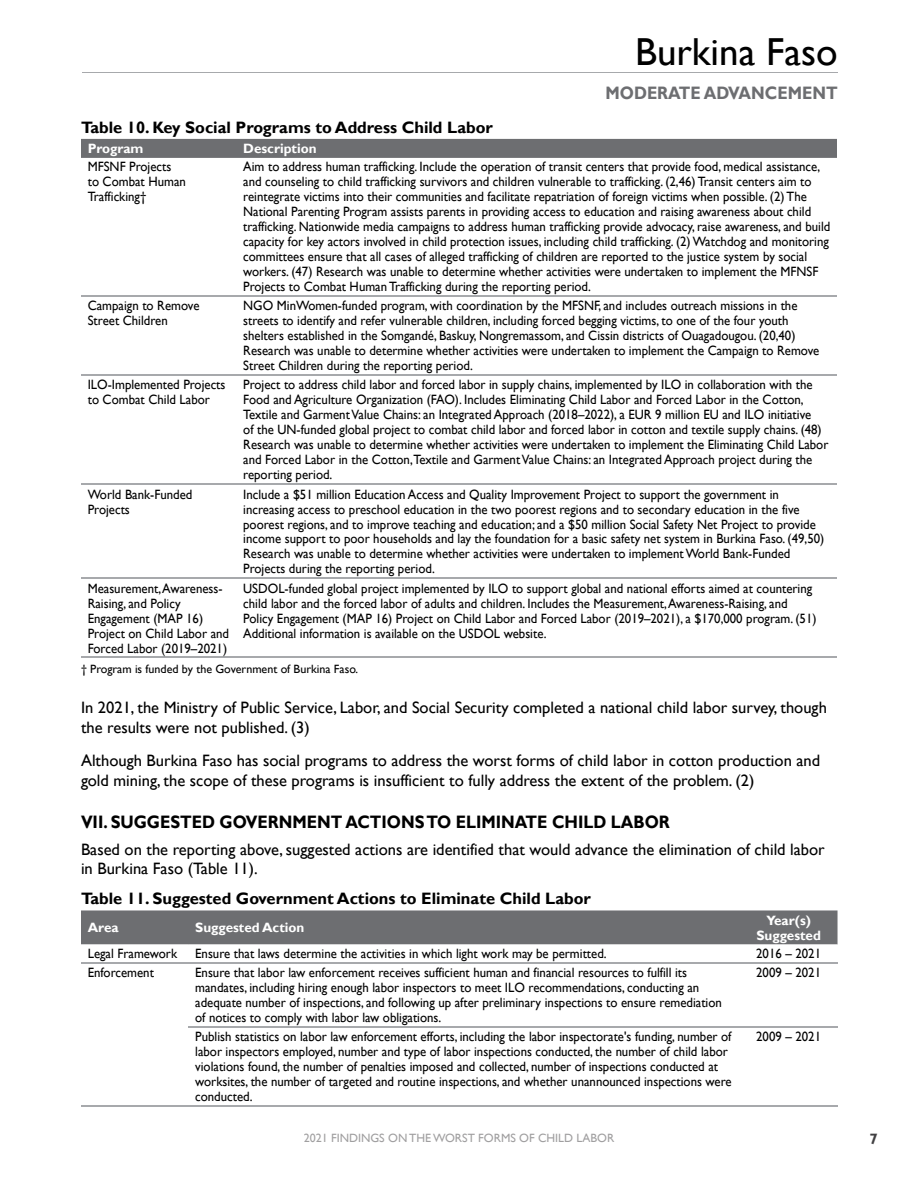
<style>
.page{position:relative;width:918px;height:1188px;background:#fff}
.page>*{position:absolute;margin:0;border:0;box-sizing:border-box;transform-origin:0 0}
.t1{font:39px "Gill Sans";color:#000}
.t2{font:700 18px "Gill Sans";color:#000;scale:.9 1}
.t3{font:700 18px "Gill Sans";color:#6d6e71;scale:.9 1}
.t4{font:16.5px/19.8px "Gill Sans";color:#000}
.t5{font:700 16.5px "Gill Sans";color:#000}
.t6{font:700 15px "Gill Sans";color:#414042}
.t7{font:13.5px/15px "Gill Sans";color:#000;scale:.95 1}
.t8{font:700 13.5px/15px "Gill Sans";color:#fff;text-align:center}
.t9{font:12px "Gill Sans";color:#000}
.t10{font:12px "Gill Sans";color:#a09fa0}
</style>
<div class="page">
<hr style="left:82px;top:72px;width:756px;height:1px;background:#a7a9ac">
<div style="left:81px;top:139px;width:756px;height:19px;background:#6d6e71"></div>
<svg style="left:81px;top:374px;width:156px;height:283px"></svg>
<svg style="left:237px;top:374px;width:600px;height:283px"></svg>
<hr style="left:81px;top:295px;width:156px;height:2px;background:#a7a9ac">
<hr style="left:237px;top:295px;width:600px;height:2px;background:#a7a9ac">
<hr style="left:81px;top:375px;width:156px;height:1px;background:#a7a9ac">
<hr style="left:237px;top:375px;width:600px;height:1px;background:#a7a9ac">
<hr style="left:81px;top:484px;width:156px;height:1px;background:#a7a9ac">
<hr style="left:237px;top:484px;width:600px;height:1px;background:#a7a9ac">
<hr style="left:81px;top:578px;width:156px;height:1px;background:#a7a9ac">
<hr style="left:237px;top:578px;width:600px;height:1px;background:#a7a9ac">
<hr style="left:81px;top:657px;width:156px;height:1px;background:#a7a9ac">
<hr style="left:237px;top:657px;width:600px;height:1px;background:#a7a9ac">
<div style="left:81px;top:910px;width:757px;height:35px;background:#6d6e71"></div>
<hr style="left:188px;top:962px;width:552px;height:2px;background:#a7a9ac">
<hr style="left:740px;top:962px;width:98px;height:2px;background:#a7a9ac">
<hr style="left:188px;top:1026px;width:552px;height:2px;background:#a7a9ac">
<hr style="left:740px;top:1026px;width:98px;height:2px;background:#a7a9ac">
<hr style="left:188px;top:1105px;width:552px;height:2px;background:#a7a9ac">
<hr style="left:740px;top:1105px;width:98px;height:2px;background:#a7a9ac">
<hr style="left:81px;top:962px;width:107px;height:2px;background:#a7a9ac">
<hr style="left:81px;top:1105px;width:107px;height:2px;background:#a7a9ac">
<h1 class="t1" style="left:635px;top:29px;width:204px">Burkina Faso</h1>
<h2 class="t3" style="left:605px;top:82px;width:259px">MODERATE ADVANCEMENT</h2>
<p class="t5" style="left:81px;top:117px;width:413px">Table 10. Key Social Programs to Address Child Labor</p>
<p class="t8" style="left:88px;top:141px;width:57px">Program</p>
<p class="t8" style="left:243px;top:141px;width:75px">Description</p>
<p class="t7" style="left:88px;top:160px;width:105px">MFSNF Projects to Combat Human<br>Trafficking†</p>
<p class="t7" style="left:243px;top:160px;width:619px">Aim to address human trafficking. Include the operation of transit centers that provide food, medical assistance, and counseling to child trafficking survivors and children vulnerable to trafficking. (2,46) Transit centers aim to reintegrate victims into their communities and facilitate repatriation of foreign victims when possible. (2) The National Parenting Program assists parents in providing access to education and raising awareness about child trafficking. Nationwide media campaigns to address human trafficking provide advocacy, raise awareness, and build capacity for key actors involved in child protection issues, including child trafficking. (2) Watchdog and monitoring committees ensure that all cases of alleged trafficking of children are reported to the justice system by social workers. (47) Research was unable to determine whether activities were undertaken to implement the MFNSF Projects to Combat Human Trafficking during the reporting period.</p>
<p class="t7" style="left:88px;top:299px;width:119px">Campaign to Remove<br>Street Children</p>
<p class="t7" style="left:243px;top:299px;width:608px">NGO MinWomen-funded program, with coordination by the MFSNF, and includes outreach missions in the streets to identify and refer vulnerable children, including forced begging victims, to one of the four youth shelters established in the Somgandé, Baskuy, Nongremassom, and Cissin districts of Ouagadougou. (20,40)<br>Research was unable to determine whether activities were undertaken to implement the Campaign to Remove Street Children during the reporting period.</p>
<p class="t7" style="left:88px;top:378px;width:147px">ILO-Implemented Projects to Combat Child Labor</p>
<p class="t7" style="left:243px;top:378px;width:617px">Project to address child labor and forced labor in supply chains, implemented by ILO in collaboration with the Food and Agriculture Organization (FAO). Includes Eliminating Child Labor and Forced Labor in the Cotton, Textile and Garment Value Chains: an Integrated Approach (2018–2022), a EUR 9 million EU and ILO initiative<br>of the UN-funded global project to combat child labor and forced labor in cotton and textile supply chains. (48)<br>Research was unable to determine whether activities were undertaken to implement the Eliminating Child Labor and Forced Labor in the Cotton,Textile and Garment Value Chains: an Integrated Approach project during the reporting period.</p>
<p class="t7" style="left:88px;top:487px;width:112px">World Bank-Funded<br>Projects</p>
<p class="t7" style="left:243px;top:487px;width:613px">Include a $51 million Education Access and Quality Improvement Project to support the government in increasing access to preschool education in the two poorest regions and to secondary education in the five poorest regions, and to improve teaching and education; and a $50 million Social Safety Net Project to provide income support to poor households and lay the foundation for a basic safety net system in Burkina Faso. (49,50)<br>Research was unable to determine whether activities were undertaken to implement World Bank-Funded Projects during the reporting period.</p>
<p class="t7" style="left:88px;top:581px;width:150px">Measurement, Awareness-<br>Raising, and Policy<br>Engagement (MAP 16)<br>Project on Child Labor and<br>Forced Labor (2019–2021)</p>
<p class="t7" style="left:243px;top:581px;width:605px">USDOL-funded global project implemented by ILO to support global and national efforts aimed at countering child labor and the forced labor of adults and children. Includes the Measurement, Awareness-Raising, and Policy Engagement (MAP 16) Project on Child Labor and Forced Labor (2019–2021), a $170,000 program. (51)<br>Additional information is available on the USDOL website.</p>
<p class="t9" style="left:81px;top:662px;width:279px">† Program is funded by the Government of Burkina Faso.</p>
<p class="t4" style="left:81px;top:698px;width:747px">In 2021, the Ministry of Public Service, Labor, and Social Security completed a national child labor survey, though the results were not published. (3)</p>
<p class="t4" style="left:81px;top:751px;width:741px">Although Burkina Faso has social programs to address the worst forms of child labor in cotton production and gold mining, the scope of these programs is insufficient to fully address the extent of the problem. (2)</p>
<h2 class="t2" style="left:81px;top:811px;width:656px">VII. SUGGESTED GOVERNMENT ACTIONS TO ELIMINATE CHILD LABOR</h2>
<p class="t4" style="left:81px;top:840px;width:745px">Based on the reporting above, suggested actions are identified that would advance the elimination of child labor in Burkina Faso (Table 11).</p>
<p class="t5" style="left:81px;top:889px;width:511px">Table 11. Suggested Government Actions to Eliminate Child Labor</p>
<p class="t8" style="left:88px;top:920px;width:32px">Area</p>
<p class="t8" style="left:195px;top:920px;width:111px">Suggested Action</p>
<p class="t8" style="left:756px;top:913px;width:66px">Year(s)<br>Suggested</p>
<p class="t7" style="left:88px;top:946px;width:96px">Legal Framework</p>
<p class="t7" style="left:195px;top:946px;width:435px">Ensure that laws determine the activities in which light work may be permitted.</p>
<p class="t7" style="left:756px;top:946px;width:70px">2016 – 2021</p>
<p class="t7" style="left:88px;top:965px;width:71px">Enforcement</p>
<p class="t7" style="left:195px;top:965px;width:556px">Ensure that labor law enforcement receives sufficient human and financial resources to fulfill its mandates, including hiring enough labor inspectors to meet ILO recommendations, conducting an adequate number of inspections, and following up after preliminary inspections to ensure remediation of notices to comply with labor law obligations.</p>
<p class="t7" style="left:756px;top:965px;width:70px">2009 – 2021</p>
<p class="t7" style="left:195px;top:1029px;width:566px">Publish statistics on labor law enforcement efforts, including the labor inspectorate's funding, number of labor inspectors employed, number and type of labor inspections conducted, the number of child labor violations found, the number of penalties imposed and collected, number of inspections conducted at worksites, the number of targeted and routine inspections, and whether unannounced inspections were conducted.</p>
<p class="t7" style="left:756px;top:1029px;width:70px">2009 – 2021</p>
<p class="t10" style="left:304px;top:1131px;width:312px">2021 FINDINGS ON THE WORST FORMS OF CHILD LABOR</p>
<p class="t6" style="left:870px;top:1130px;width:10px">7</p>
</div>
